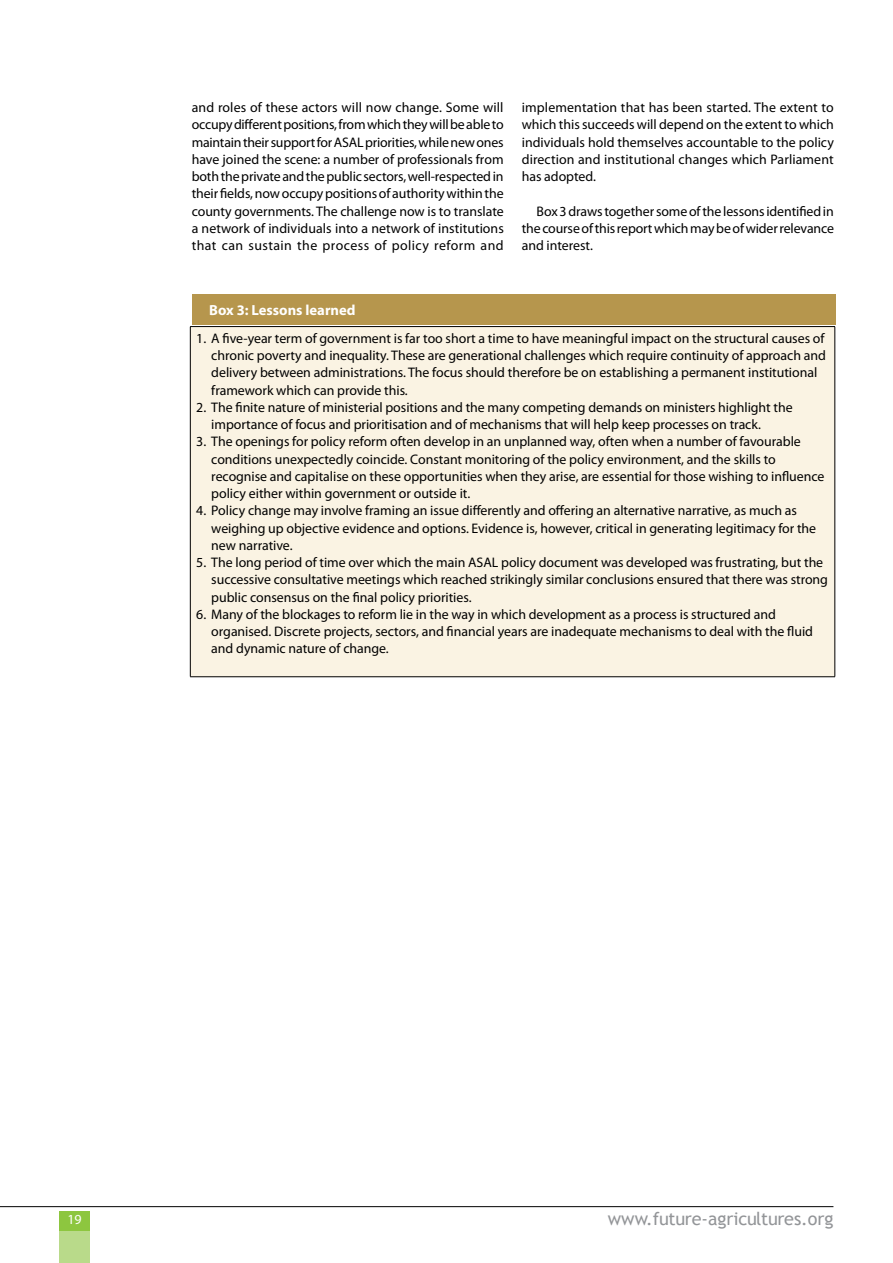
<style>
.page{position:relative;width:893px;height:1263px;background:#fff}
.page>*{position:absolute;margin:0;border:0;box-sizing:border-box;transform-origin:0 0}
.t1{font:18px "Trebuchet MS";letter-spacing:-.015em;color:#939598}
.t2{font:700 14.7px "Myriad Pro";color:#fff}
.t3{font:13.8px/17.2px "Myriad Pro";letter-spacing:-.005em;color:#000}
.t4{font:13.8px "Myriad Pro";color:#fff}
</style>
<div class="page">
<hr style="left:0;top:1206px;width:833px;height:1px;background:#000">
<div style="left:60px;top:1211px;width:30px;height:19px;background:#8dc63f"></div>
<div style="left:60px;top:1231px;width:30px;height:32px;background:#b9da8a"></div>
<div style="left:192px;top:294px;width:644px;height:31px;background:#b6964d"></div>
<div style="left:190px;top:327px;width:645px;height:350px;background:#faf3e3"></div>
<hr style="left:190px;top:327px;width:1px;height:349px;background:#000">
<hr style="left:835px;top:327px;width:1px;height:349px;background:#000">
<hr style="left:190px;top:326px;width:645px;height:1px;background:#000">
<hr style="left:190px;top:676px;width:645px;height:1px;background:#000">
<p class="t3" style="left:192px;top:99px;width:314px;text-align:justify">and roles of these actors will now change. Some will occupy different positions, from which they will be able to maintain their support for ASAL priorities, while new ones have joined the scene: a number of professionals from both the private and the public sectors, well-respected in their fields, now occupy positions of authority within the county governments. The challenge now is to translate a network of individuals into a network of institutions that can sustain the process of policy reform and</p>
<p class="t3" style="left:522px;top:99px;width:314px;text-align:justify">implementation that has been started. The extent to which this succeeds will depend on the extent to which individuals hold themselves accountable to the policy direction and institutional changes which Parliament has adopted.</p>
<p class="t3" style="left:522px;top:202px;width:314px;text-align:justify;text-indent:15px">Box 3 draws together some of the lessons identified in the course of this report which may be of wider relevance and interest.</p>
<p class="t2" style="left:209px;top:301px;width:148px">Box 3: Lessons learned</p>
<p class="t3" style="left:211px;top:329px;width:616px;text-indent:-15px">1. A five-year term of government is far too short a time to have meaningful impact on the structural causes of chronic poverty and inequality. These are generational challenges which require continuity of approach and delivery between administrations. The focus should therefore be on establishing a permanent institutional framework which can provide this.</p>
<p class="t3" style="left:211px;top:398px;width:583px;text-indent:-15px">2. The finite nature of ministerial positions and the many competing demands on ministers highlight the importance of focus and prioritisation and of mechanisms that will help keep processes on track.</p>
<p class="t3" style="left:211px;top:433px;width:615px;text-indent:-15px">3. The openings for policy reform often develop in an unplanned way, often when a number of favourable conditions unexpectedly coincide. Constant monitoring of the policy environment, and the skills to recognise and capitalise on these opportunities when they arise, are essential for those wishing to influence policy either within government or outside it.</p>
<p class="t3" style="left:211px;top:502px;width:606px;text-indent:-15px">4. Policy change may involve framing an issue differently and offering an alternative narrative, as much as weighing up objective evidence and options. Evidence is, however, critical in generating legitimacy for the new narrative.</p>
<p class="t3" style="left:211px;top:554px;width:618px;text-indent:-15px">5. The long period of time over which the main ASAL policy document was developed was frustrating, but the successive consultative meetings which reached strikingly similar conclusions ensured that there was strong public consensus on the final policy priorities.</p>
<p class="t3" style="left:211px;top:605px;width:603px;text-indent:-15px">6. Many of the blockages to reform lie in the way in which development as a process is structured and organised. Discrete projects, sectors, and financial years are inadequate mechanisms to deal with the fluid and dynamic nature of change.</p>
<p class="t4" style="left:67px;top:1211px;width:16px">19</p>
<h1 class="t1" style="left:608px;top:1208px;width:227px">www.future-agricultures.org</h1>
</div>
